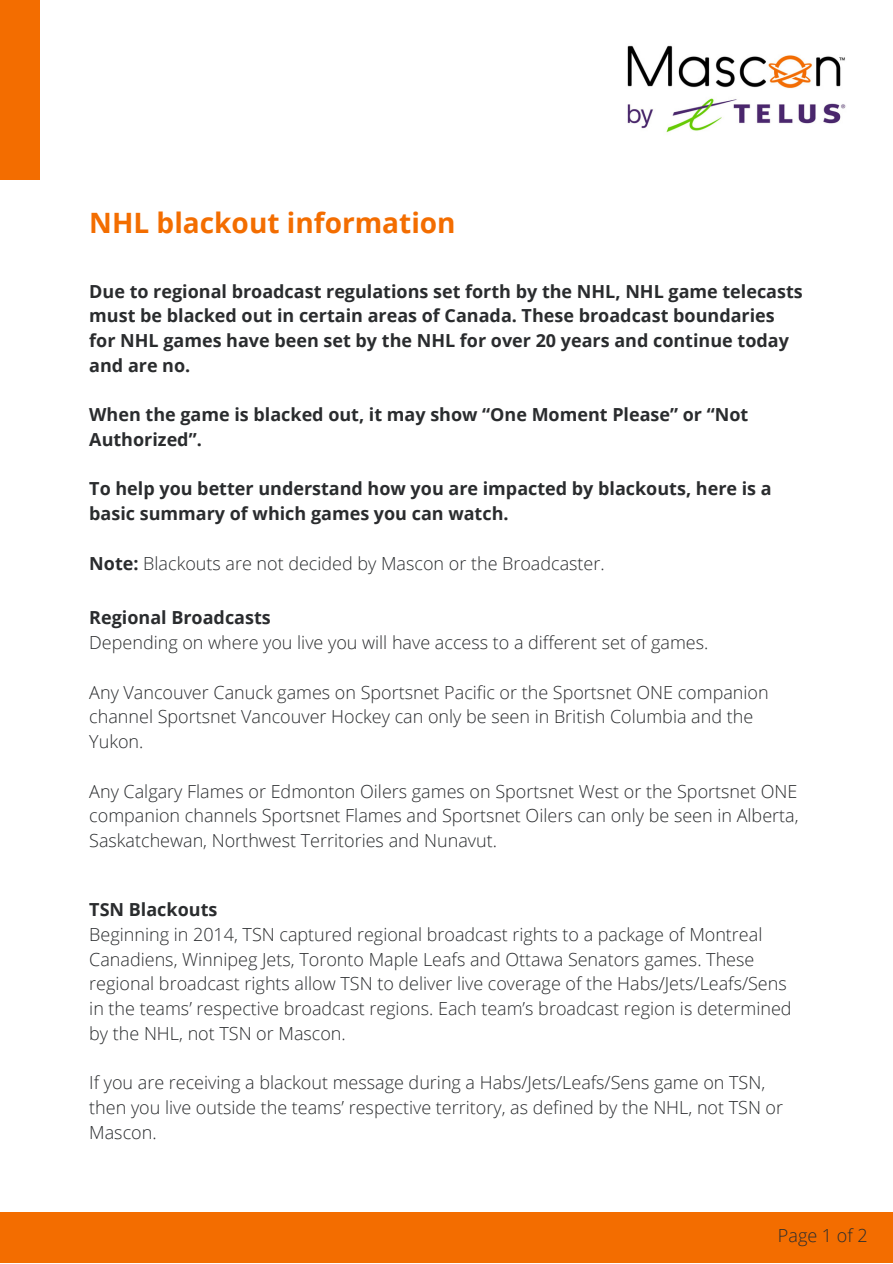
<style>
.page{position:relative;width:893px;height:1264px;background:#fff}
.page>*{position:absolute;margin:0;border:0;box-sizing:border-box;transform-origin:0 0}
.t1{font:700 28.05px "Open Sans";color:#f36d00}
.t2{font:300 18px/24.8px "Open Sans";color:#2a2c2e}
.t3{font:700 18px/24.8px "Open Sans";color:#2a2c2e}
.s1{font-weight:700}
</style>
<div class="page">
<div style="left:0;top:0;width:39px;height:179px;background:#f36d00"></div>
<div style="left:0;top:1211px;width:892px;height:51px;background:#f36d00"></div>
<img style="left:627px;top:45px;width:219px;height:88px">
<h1 class="t1" style="left:89px;top:203px;width:368px">NHL blackout information</h1>
<p class="t3" style="left:89px;top:278px;width:715px">Due to regional broadcast regulations set forth by the NHL, NHL game telecasts must be blacked out in certain areas of Canada. These broadcast boundaries for NHL games have been set by the NHL for over 20 years and continue today and are no.</p>
<p class="t3" style="left:89px;top:402px;width:660px">When the game is blacked out, it may show “One Moment Please” or “Not<br>Authorized”.</p>
<p class="t3" style="left:89px;top:476px;width:684px">To help you better understand how you are impacted by blackouts, here is a basic summary of which games you can watch.</p>
<p class="t2" style="left:89px;top:550px;width:517px"><span class="s1">Note:</span> Blackouts are not decided by Mascon or the Broadcaster.</p>
<p class="t3" style="left:89px;top:605px;width:183px">Regional Broadcasts</p>
<p class="t2" style="left:89px;top:629px;width:620px">Depending on where you live you will have access to a different set of games.</p>
<p class="t2" style="left:89px;top:679px;width:681px">Any Vancouver Canuck games on Sportsnet Pacific or the Sportsnet ONE companion channel Sportsnet Vancouver Hockey can only be seen in British Columbia and the<br>Yukon.</p>
<p class="t2" style="left:89px;top:778px;width:710px;text-align:justify">Any Calgary Flames or Edmonton Oilers games on Sportsnet West or the Sportsnet ONE companion channels Sportsnet Flames and Sportsnet Oilers can only be seen in Alberta, Saskatchewan, Northwest Territories and Nunavut.</p>
<p class="t3" style="left:89px;top:896px;width:130px">TSN Blackouts</p>
<p class="t2" style="left:89px;top:921px;width:703px">Beginning in 2014, TSN captured regional broadcast rights to a package of Montreal Canadiens, Winnipeg Jets, Toronto Maple Leafs and Ottawa Senators games. These regional broadcast rights allow TSN to deliver live coverage of the Habs/Jets/Leafs/Sens in the teams’ respective broadcast regions. Each team’s broadcast region is determined by the NHL, not TSN or Mascon.</p>
<p class="t2" style="left:89px;top:1069px;width:695px">If you are receiving a blackout message during a Habs/Jets/Leafs/Sens game on TSN, then you live outside the teams’ respective territory, as defined by the NHL, not TSN or<br>Mascon.</p>
<p class="t2" style="left:778px;top:1222px;width:91px">Page 1 of 2</p>
</div>
